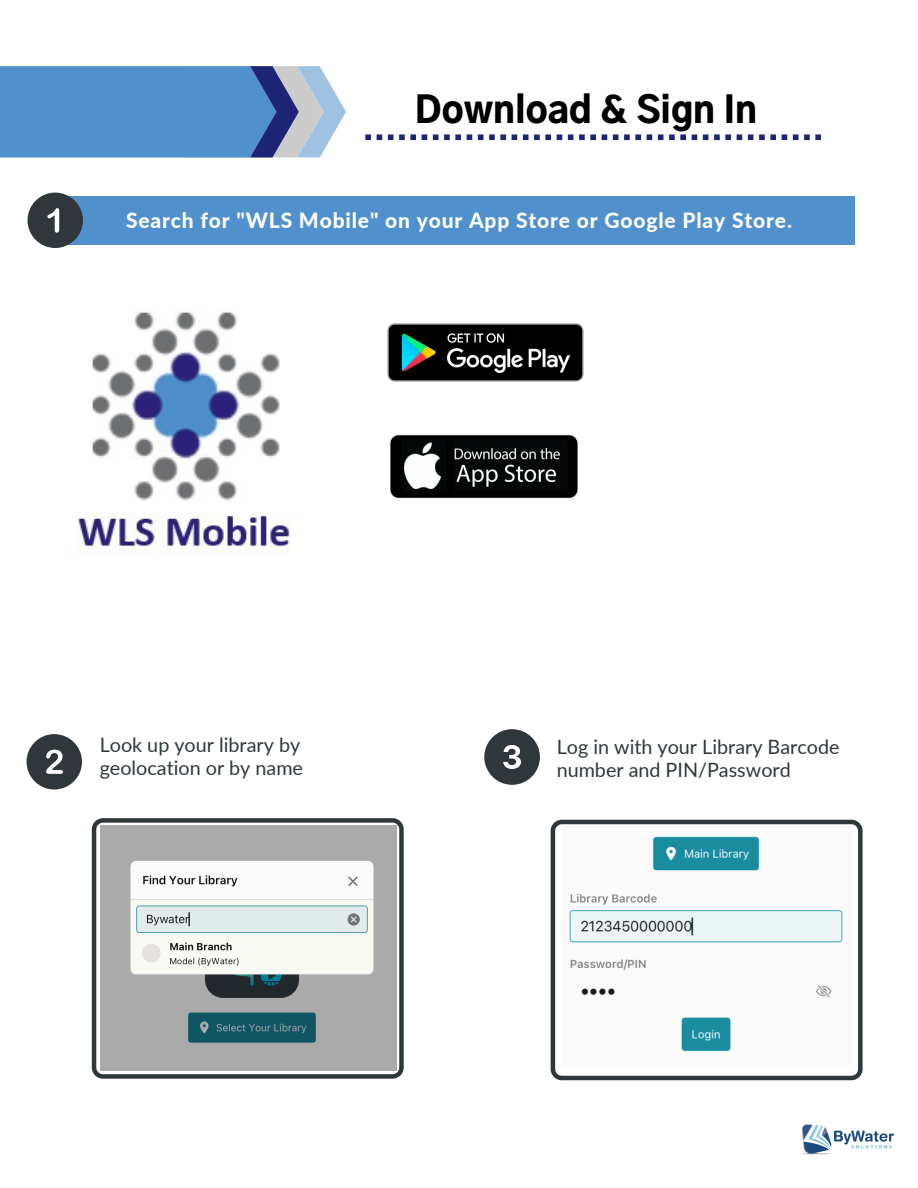
<style>
.page{position:relative;width:918px;height:1188px;background:#fff}
.page>*{position:absolute;margin:0;border:0;box-sizing:border-box;transform-origin:0 0}
.t1{font:900 36px "Gothic A1";color:#000}
.t2{font:800 21px "Lato";letter-spacing:.04em;color:#fff}
.t3{font:19.8px/23px "Lato";color:#2f383b}
</style>
<div class="page">
<svg style="left:0;top:66px;width:346px;height:91px;background:#6195ca"></svg>
<svg style="left:365px;top:134px;width:456px;height:6px"></svg>
<div style="left:43px;top:196px;width:812px;height:48px;background:#5091cd"></div>
<img style="left:390px;top:435px;width:188px;height:64px">
<img style="left:387px;top:323px;width:197px;height:59px">
<div style="left:27px;top:734px;width:55px;height:55px;background:#2f373b;border-radius:50%"></div>
<svg style="left:46px;top:750px;width:17px;height:24px"></svg>
<div style="left:28px;top:193px;width:55px;height:55px;background:#2f373b;border-radius:50%"></div>
<svg style="left:47px;top:208px;width:12px;height:25px"></svg>
<svg style="left:484px;top:729px;width:55px;height:55px"></svg>
<svg style="left:92px;top:818px;width:311px;height:261px"></svg>
<svg style="left:551px;top:820px;width:311px;height:260px"></svg>
<img style="left:801px;top:1124px;width:94px;height:31px">
<img style="left:66px;top:312px;width:224px;height:243px">
<p class="t1" style="left:415px;top:95px;width:344px">Download &amp; Sign In</p>
<h1 class="t2" style="left:126px;top:207px;width:667px">Search for "WLS Mobile" on your App Store or Google Play Store.</h1>
<p class="t3" style="left:100px;top:732px;width:205px">Look up your library by geolocation or by name</p>
<p class="t3" style="left:557px;top:735px;width:284px">Log in with your Library Barcode number and PIN/Password</p>
</div>
